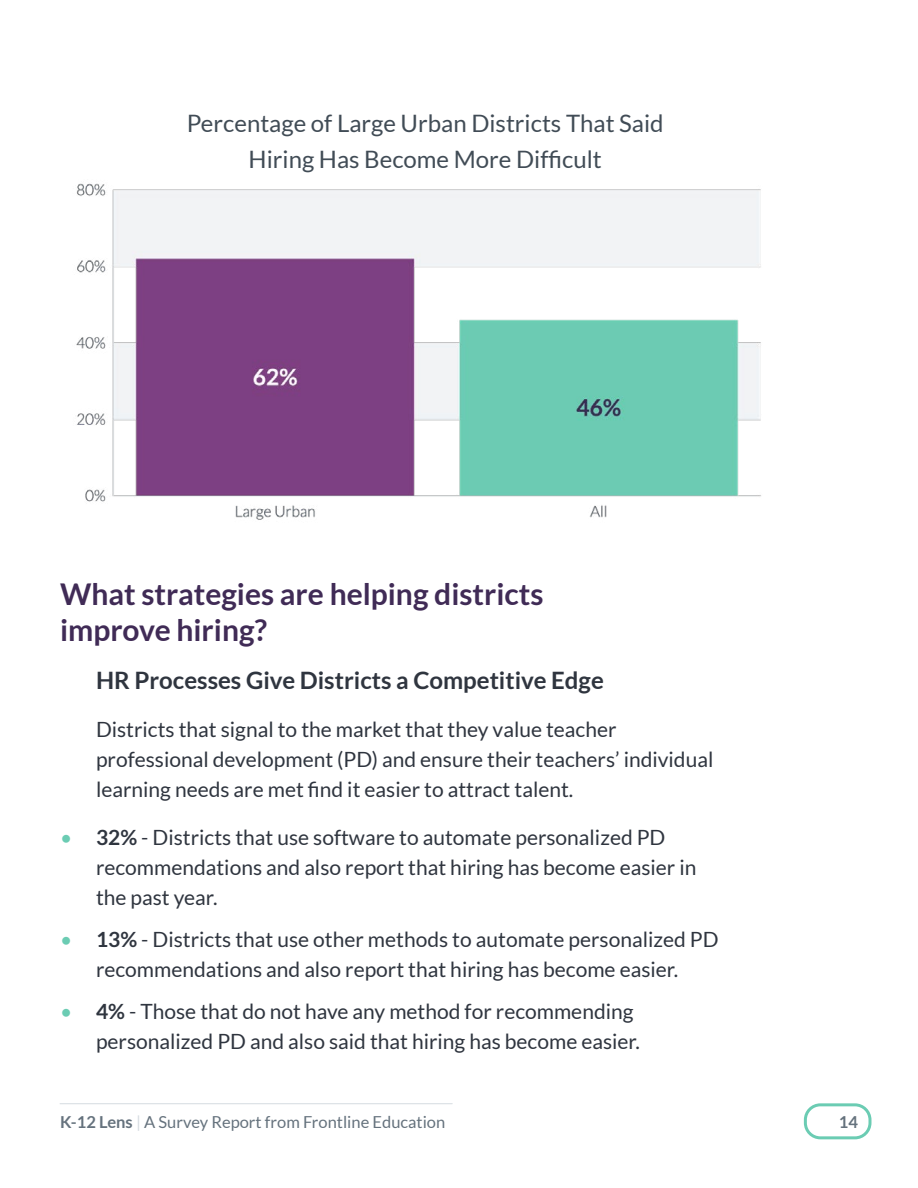
<style>
.page{position:relative;width:918px;height:1188px;background:#fff}
.page>*{position:absolute;margin:0;border:0;box-sizing:border-box;transform-origin:0 0}
.t1{font:700 30px/36px "Lato";color:#402b56}
.t2{font:24px/36px "Lato";color:#414c56;text-align:center}
.t3{font:700 24px "Lato";color:#2f353f}
.t4{font:21px/30px "Lato";color:#2f353f}
.t5{font:16.5px "Lato";color:#65727d}
.t6{font:700 16.5px "Lato";color:#65727d}
.s1{color:#6bccb3}
.s2{font-weight:700}
.s3{color:#d5dbe0}
</style>
<div class="page">
<div style="left:804px;top:1103px;width:67px;height:36px;border:3px solid #6bccb3;border-radius:15px"></div>
<hr style="left:60px;top:1103px;width:392px;height:1px;background:#d5dbe0">
<img style="left:76px;top:183px;width:685px;height:337px">
<p class="t2" style="left:187px;top:105px;width:479px">Percentage of Large Urban Districts That Said<br>Hiring Has Become More Difficult</p>
<h1 class="t1" style="left:60px;top:576px;width:485px">What strategies are helping districts improve hiring?</h1>
<p class="t3" style="left:96px;top:667px;width:509px">HR Processes Give Districts a Competitive Edge</p>
<p class="t4" style="left:96px;top:714px;width:619px">Districts that signal to the market that they value teacher professional development (PD) and ensure their teachers’ individual learning needs are met find it easier to attract talent.</p>
<p class="t4" style="left:96px;top:823px;width:602px;text-indent:-36px"><span class="s1">•</span> <span class="s2">32%</span> - Districts that use software to automate personalized PD recommendations and also report that hiring has become easier in the past year.</p>
<p class="t4" style="left:60px;top:925px;width:660px;text-align:center"><span class="s1">•</span> <span class="s2">13%</span> - Districts that use other methods to automate personalized PD recommendations and also report that hiring has become easier.</p>
<p class="t4" style="left:96px;top:997px;width:546px;text-indent:-36px"><span class="s1">•</span> <span class="s2">4%</span> - Those that do not have any method for recommending personalized PD and also said that hiring has become easier.</p>
<p class="t5" style="left:60px;top:1113px;width:387px"><span class="s2">K-12 Lens</span> <span class="s3">|</span> A Survey Report from Frontline Education</p>
<p class="t6" style="left:839px;top:1113px;width:21px">14</p>
</div>
